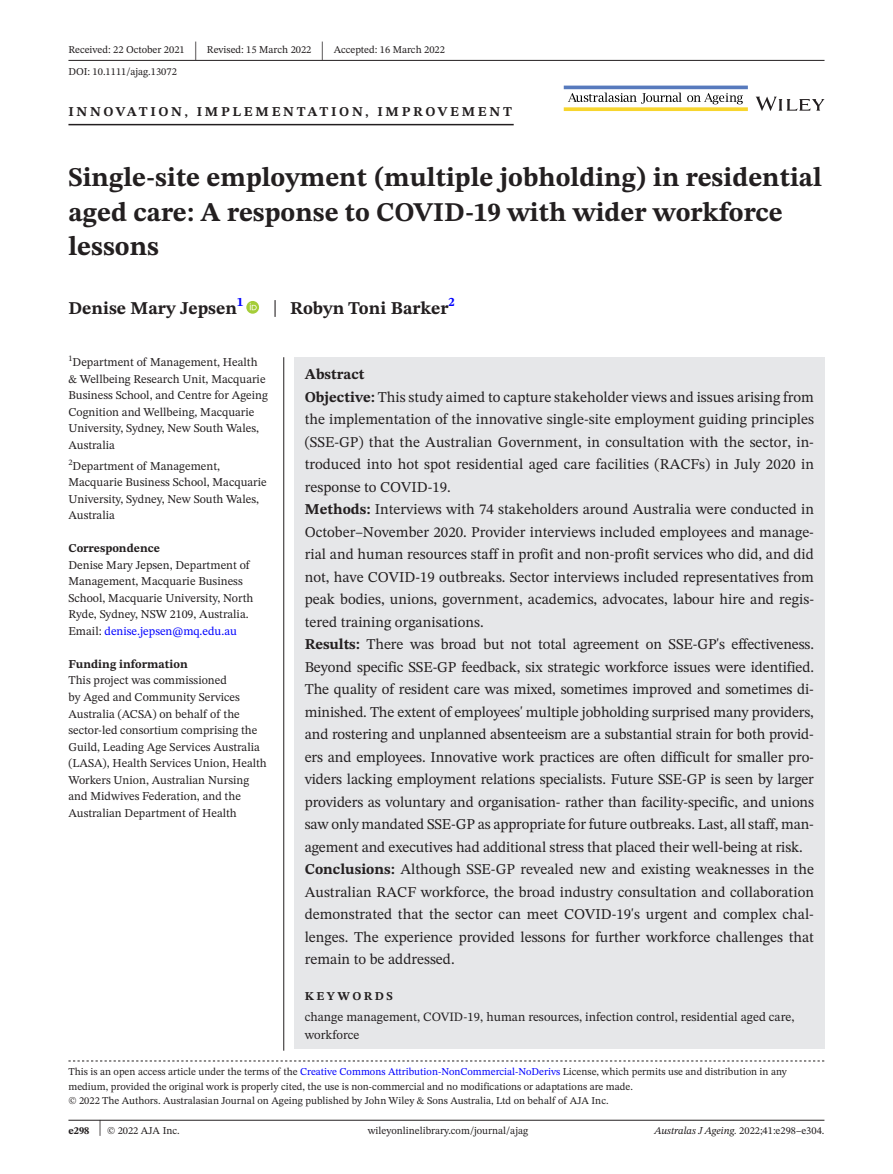
<style>
.page{position:relative;width:893px;height:1174px;background:#fff}
.page>*{position:absolute;margin:0;border:0;box-sizing:border-box;transform-origin:0 0}
.t1{font:700 27px/34.5px "STIX Two Text";color:#231f20}
.t2{font:25.65px "STIX Two Text";color:#231f20;scale:.49 1}
.t3{font:700 18px "STIX Two Text";color:#231f20}
.t4{font:15px/22.5px "STIX Two Text";color:#231f20}
.t5{font:700 13.5px "STIX Two Text";letter-spacing:.2em;color:#231f20}
.t6{font:12.75px/17.2px "STIX Two Text";color:#231f20}
.t7{font:12px/16.5px "STIX Two Text";color:#231f20}
.t8{font:700 12px "STIX Two Text";color:#231f20}
.t9{font:700 12px "STIX Two Text";letter-spacing:.2em;color:#231f20}
.t10{font:10.5px/15px "STIX Two Text";color:#231f20}
.s1{font-weight:400;font-size:23.4px}
.s2{color:#00f}
.s3{font-weight:700}
.s4{font-size:22.2px}
.s5{font-style:italic}
</style>
<div class="page">
<hr style="left:68px;top:1119px;width:756px;height:1px;background:#231f20">
<svg style="left:756px;top:97px;width:68px;height:14px"></svg>
<svg style="left:564px;top:107px;width:184px;height:4px"></svg>
<hr style="left:564px;top:86px;width:184px;height:3px;background:#577abd">
<svg style="left:568px;top:93px;width:175px;height:11px"></svg>
<hr style="left:68px;top:60px;width:756px;height:1px;background:#231f20">
<hr style="left:68px;top:124px;width:446px;height:1px;background:#231f20">
<svg style="left:246px;top:301px;width:13px;height:13px"></svg>
<svg style="left:250px;top:303px;width:7px;height:7px"></svg>
<div style="left:294px;top:357px;width:530px;height:692px;background:#e6e7e9"></div>
<hr style="left:283px;top:357px;width:1px;height:693px;background:#231f20">
<svg style="left:68px;top:1060px;width:756px;height:1px"></svg>
<p class="t10" style="left:68px;top:42px;width:118px">Received: 22 October 2021</p>
<h2 class="t2" style="left:194px;top:32px;width:8px">|</h2>
<p class="t10" style="left:207px;top:42px;width:106px">Revised: 15 March 2022</p>
<h2 class="t2" style="left:321px;top:32px;width:8px">|</h2>
<p class="t10" style="left:334px;top:42px;width:113px">Accepted: 16 March 2022</p>
<p class="t10" style="left:68px;top:64px;width:110px">DOI: 10.1111/ajag.13072</p>
<p class="t5" style="left:68px;top:101px;width:445px">INNOVATION, IMPLEMENTATION, IMPROVEMENT</p>
<h1 class="t1" style="left:68px;top:161px;width:755px">Single-site employment (multiple jobholding) in residential aged care: A response to COVID-19 with wider workforce lessons</h1>
<p class="t3" style="left:68px;top:295px;width:176px">Denise Mary Jepsen<sup>1</sup></p>
<p class="t3" style="left:273px;top:295px;width:184px"><span class="s1">|</span> Robyn Toni Barker<sup>2</sup></p>
<p class="t7" style="left:68px;top:354px;width:201px"><sup>1</sup>Department of Management, Health &amp; Wellbeing Research Unit, Macquarie<br>Business School, and Centre for Ageing<br>Cognition and Wellbeing, Macquarie<br>University, Sydney, New South Wales,<br>Australia</p>
<p class="t7" style="left:68px;top:457px;width:200px"><sup>2</sup>Department of Management,<br>Macquarie Business School, Macquarie<br>University, Sydney, New South Wales,<br>Australia</p>
<p class="t8" style="left:68px;top:540px;width:93px">Correspondence</p>
<p class="t7" style="left:68px;top:556px;width:186px">Denise Mary Jepsen, Department of Management, Macquarie Business School, Macquarie University, North Ryde, Sydney, NSW 2109, Australia.<br>Email: <span class="s2">denise.jepsen@mq.edu.au</span></p>
<p class="t8" style="left:68px;top:655px;width:121px">Funding information</p>
<p class="t7" style="left:68px;top:672px;width:200px">This project was commissioned<br>by Aged and Community Services Australia (ACSA) on behalf of the sector-led consortium comprising the Guild, Leading Age Services Australia (LASA), Health Services Union, Health Workers Union, Australian Nursing and Midwives Federation, and the Australian Department of Health</p>
<p class="t4" style="left:305px;top:363px;width:511px"><span class="s3">Abstract<br>Objective:</span> This study aimed to capture stakeholder views and issues arising from the implementation of the innovative single-site employment guiding principles (SSE-GP) that the Australian Government, in consultation with the sector, in&shy;troduced into hot spot residential aged care facilities (RACFs) in July 2020 in response to COVID-19.<br><span class="s3">Methods:</span> Interviews with 74 stakeholders around Australia were conducted in October–November 2020. Provider interviews included employees and manage&shy;rial and human resources staff in profit and non-profit services who did, and did not, have COVID-19 outbreaks. Sector interviews included representatives from peak bodies, unions, government, academics, advocates, labour hire and regis&shy;tered training organisations.<br><span class="s3">Results:</span> There was broad but not total agreement on SSE-GP's effectiveness.<br>Beyond specific SSE-GP feedback, six strategic workforce issues were identified.<br>The quality of resident care was mixed, sometimes improved and sometimes di&shy;minished. The extent of employees' multiple jobholding surprised many providers, and rostering and unplanned absenteeism are a substantial strain for both provid&shy;ers and employees. Innovative work practices are often difficult for smaller pro&shy;viders lacking employment relations specialists. Future SSE-GP is seen by larger providers as voluntary and organisation- rather than facility-specific, and unions saw only mandated SSE-GP as appropriate for future outbreaks. Last, all staff, man&shy;agement and executives had additional stress that placed their well-being at risk.<br><span class="s3">Conclusions:</span> Although SSE-GP revealed new and existing weaknesses in the Australian RACF workforce, the broad industry consultation and collaboration demonstrated that the sector can meet COVID-19's urgent and complex chal&shy;lenges. The experience provided lessons for further workforce challenges that remain to be addressed.</p>
<p class="t9" style="left:305px;top:987px;width:90px">KEYWORDS</p>
<p class="t6" style="left:305px;top:1008px;width:491px">change management, COVID-19, human resources, infection control, residential aged care, workforce</p>
<p class="t10" style="left:68px;top:1063px;width:720px">This is an open access article under the terms of the <span class="s2">Creative Commons Attribution-NonCommercial-NoDerivs</span> License, which permits use and distribution in any medium, provided the original work is properly cited, the use is non-commercial and no modifications or adaptations are made.</p>
<p class="t10" style="left:68px;top:1093px;width:542px">© 2022 The Authors. Australasian Journal on Ageing published by John Wiley &amp; Sons Australia, Ltd on behalf of AJA Inc.</p>
<p class="t10" style="left:68px;top:1123px;width:113px"><span class="s3">e298</span> <span class="s4">|</span> © 2022 AJA Inc.</p>
<p class="t10" style="left:368px;top:1123px;width:162px">wileyonlinelibrary.com/journal/ajag</p>
<p class="t10" style="left:654px;top:1123px;width:172px"><span class="s5">Australas J Ageing.</span> 2022;41:e298–e304.</p>
</div>
